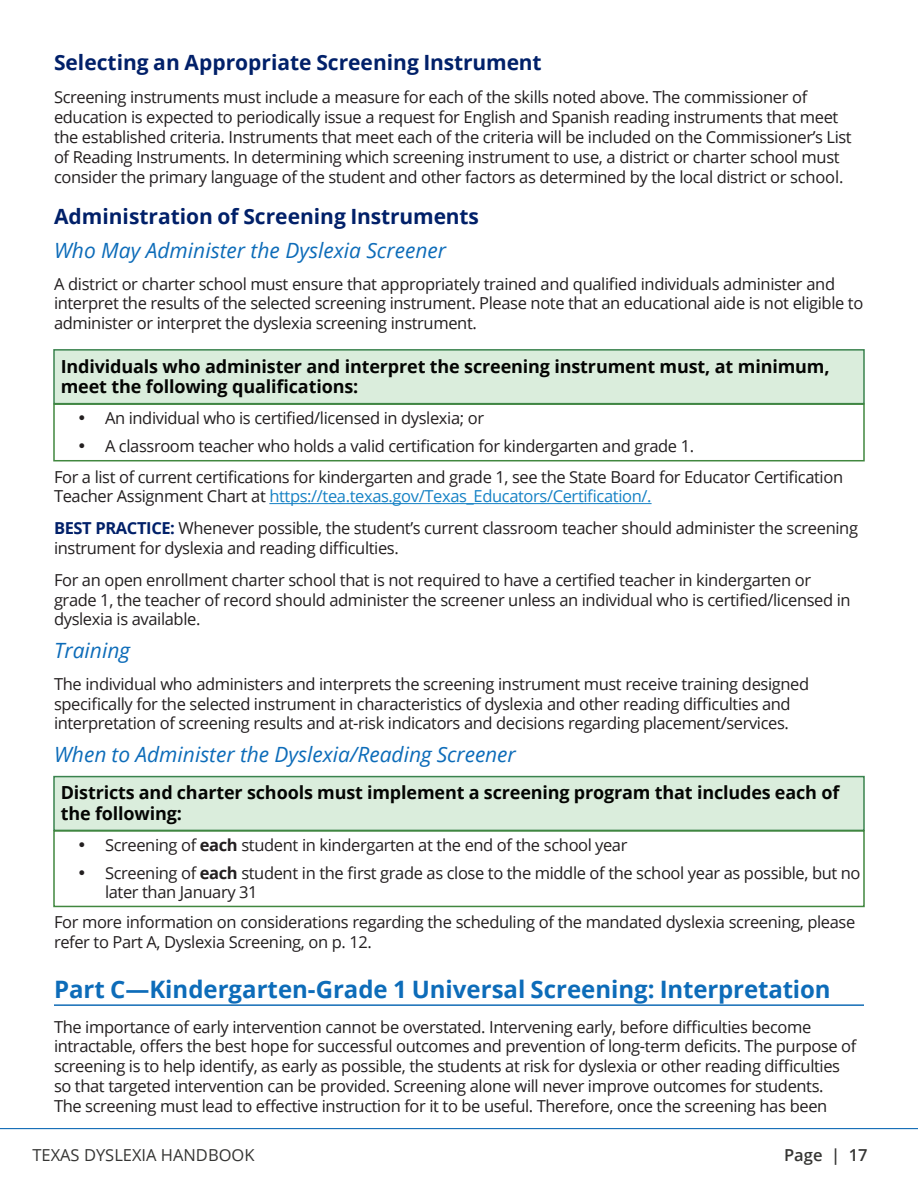
<style>
.page{position:relative;width:918px;height:1188px;background:#fff}
.page>*{position:absolute;margin:0;border:0;box-sizing:border-box;transform-origin:0 0}
.Heading_3{font:700 24px "Open Sans";color:#0d6cb9}
.Heading_5{font:italic 21px "Open Sans";color:#0d6cb9}
.Heading_4{font:700 21px "Open Sans";color:#012069}
.Figure_Title_2{font:700 18px/20.7px "Open Sans";letter-spacing:-.01em;color:#040503}
.Body_Text{font:16.5px/19.8px "Open Sans";letter-spacing:-.025em;color:#231f20}
.t1{font:16.5px "Open Sans";color:#353533}
.t2{font:600 16.5px "Open Sans";color:#353533}
.s1{color:#1682c5}
.s2{font-weight:700;color:#012069}
.s3{font-weight:700}
</style>
<div class="page">
<hr style="left:0;top:1128px;width:918px;height:1px;background:#126cb6">
<div style="left:53px;top:349px;width:812px;height:55px;background:#daeddc;border:2px solid #3a834e"></div>
<div style="left:53px;top:403px;width:812px;height:58px;border:2px solid #41873f"></div>
<hr style="left:269px;top:503px;width:383px;height:1px;background:#1682c5">
<div style="left:53px;top:776px;width:812px;height:55px;background:#daeddc;border:2px solid #3a834e"></div>
<div style="left:53px;top:830px;width:812px;height:77px;border:2px solid #41873f"></div>
<hr style="left:54px;top:1004px;width:810px;height:2px;background:#126cb6">
<h4 class="Heading_4" style="left:54px;top:48px;width:489px">Selecting an Appropriate Screening Instrument</h4>
<p class="Body_Text" style="left:54px;top:87px;width:799px">Screening instruments must include a measure for each of the skills noted above. The commissioner of education is expected to periodically issue a request for English and Spanish reading instruments that meet the established criteria. Instruments that meet each of the criteria will be included on the Commissioner’s List of Reading Instruments. In determining which screening instrument to use, a district or charter school must consider the primary language of the student and other factors as determined by the local district or school.</p>
<h4 class="Heading_4" style="left:54px;top:201px;width:427px">Administration of Screening Instruments</h4>
<h5 class="Heading_5" style="left:54px;top:236px;width:394px">Who May Administer the Dyslexia Screener</h5>
<p class="Body_Text" style="left:54px;top:273px;width:811px">A district or charter school must ensure that appropriately trained and qualified individuals administer and interpret the results of the selected screening instrument. Please note that an educational aide is not eligible to administer or interpret the dyslexia screening instrument.</p>
<p class="Figure_Title_2" style="left:61px;top:355px;width:770px">Individuals who administer and interpret the screening instrument must, at minimum, meet the following qualifications:</p>
<p class="Body_Text" style="left:78px;top:408px;width:408px">• An individual who is certified/licensed in dyslexia; or</p>
<p class="Body_Text" style="left:78px;top:436px;width:618px">• A classroom teacher who holds a valid certification for kindergarten and grade 1.</p>
<p class="Body_Text" style="left:54px;top:466px;width:791px">For a list of current certifications for kindergarten and grade 1, see the State Board for Educator Certification<br>Teacher Assignment Chart at <span class="s1">https://tea.texas.gov/Texas_Educators/Certification/.</span></p>
<p class="Body_Text" style="left:54px;top:518px;width:806px"><span class="s2">BEST PRACTICE:</span> Whenever possible, the student’s current classroom teacher should administer the screening instrument for dyslexia and reading difficulties.</p>
<p class="Body_Text" style="left:54px;top:569px;width:798px">For an open enrollment charter school that is not required to have a certified teacher in kindergarten or grade 1, the teacher of record should administer the screener unless an individual who is certified/licensed in dyslexia is available.</p>
<h5 class="Heading_5" style="left:54px;top:636px;width:78px">Training</h5>
<p class="Body_Text" style="left:54px;top:674px;width:757px">The individual who administers and interprets the screening instrument must receive training designed specifically for the selected instrument in characteristics of dyslexia and other reading difficulties and interpretation of screening results and at-risk indicators and decisions regarding placement/services.</p>
<h5 class="Heading_5" style="left:54px;top:740px;width:463px">When to Administer the Dyslexia/Reading Screener</h5>
<p class="Figure_Title_2" style="left:61px;top:782px;width:780px">Districts and charter schools must implement a screening program that includes each of the following:</p>
<p class="Body_Text" style="left:78px;top:835px;width:551px">• Screening of <span class="s3">each</span> student in kindergarten at the end of the school year</p>
<p class="Body_Text" style="left:105px;top:863px;width:757px;line-height:18.9px;text-indent:-27px">• Screening of <span class="s3">each</span> student in the first grade as close to the middle of the school year as possible, but no later than January 31</p>
<p class="Body_Text" style="left:54px;top:912px;width:803px">For more information on considerations regarding the scheduling of the mandated dyslexia screening, please refer to Part A, Dyslexia Screening, on p. 12.</p>
<h3 class="Heading_3" style="left:54px;top:972px;width:778px">Part C—Kindergarten-Grade 1 Universal Screening: Interpretation</h3>
<p class="Body_Text" style="left:54px;top:1016px;width:804px">The importance of early intervention cannot be overstated. Intervening early, before difficulties become intractable, offers the best hope for successful outcomes and prevention of long-term deficits. The purpose of screening is to help identify, as early as possible, the students at risk for dyslexia or other reading difficulties so that targeted intervention can be provided. Screening alone will never improve outcomes for students.<br>The screening must lead to effective instruction for it to be useful. Therefore, once the screening has been</p>
<p class="t1" style="left:32px;top:1144px;width:224px">TEXAS DYSLEXIA HANDBOOK</p>
<p class="t2" style="left:784px;top:1144px;width:85px">Page | 17</p>
</div>
